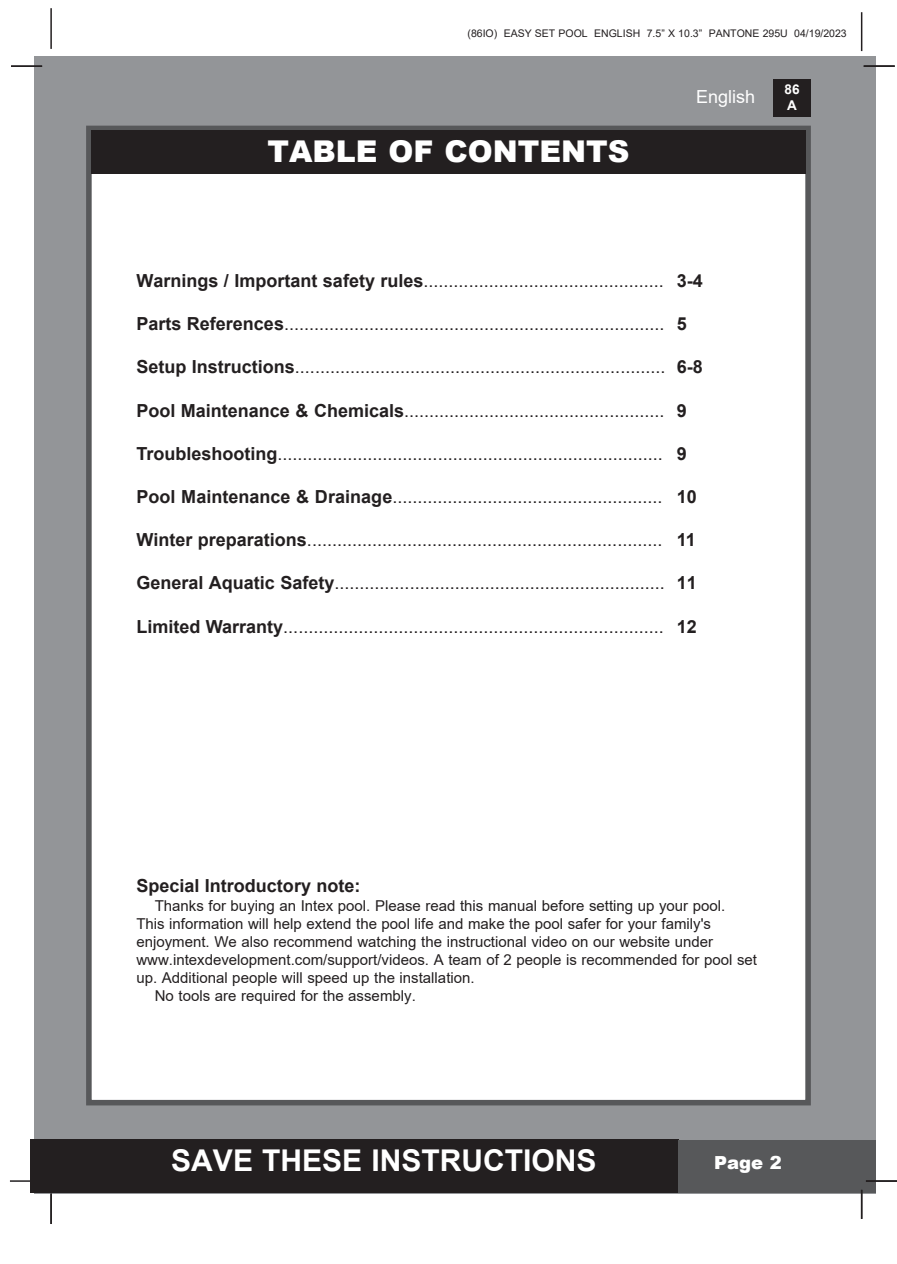
<style>
.page{position:relative;width:897px;height:1264px;background:#fff}
.page>*{position:absolute;margin:0;border:0;box-sizing:border-box;transform-origin:0 0}
.t1{font:700 30px "Arial";color:#fff}
.t2{font:900 30px "Arial";color:#fff}
.t3{font:18px "Arial";color:#231f20}
.t4{font:700 18px "Arial";color:#231f20}
.t5{font:18px "Arial";color:#fff}
.t6{font:900 18px "Arial";color:#fff}
.t7{font:15px/18px "Arial";color:#231f20}
.t8{font:700 13.5px/16.2px "Arial";color:#fff}
.t9{font:10.5px "Arial";color:#231f20}
.s1{font-weight:700}
</style>
<div class="page">
<div style="left:34px;top:56px;width:841px;height:1137px;background:#939598"></div>
<div style="left:773px;top:79px;width:37px;height:38px;background:#231f20"></div>
<hr style="left:50px;top:8px;width:2px;height:41px;background:#231f20">
<hr style="left:860px;top:12px;width:2px;height:39px;background:#231f20">
<div style="left:30px;top:1140px;width:648px;height:53px;background:#231f20"></div>
<div style="left:678px;top:1140px;width:197px;height:53px;background:#57585a"></div>
<hr style="left:10px;top:1180px;width:31px;height:1px;background:#231f20">
<div style="left:86px;top:126px;width:724px;height:979px;background:#fff;border:6px solid #57585a"></div>
<div style="left:91px;top:130px;width:715px;height:44px;background:#231f20"></div>
<hr style="left:863px;top:65px;width:31px;height:2px;background:#231f20">
<hr style="left:865px;top:1180px;width:31px;height:1px;background:#231f20">
<hr style="left:860px;top:1189px;width:2px;height:30px;background:#231f20">
<hr style="left:50px;top:1193px;width:2px;height:31px;background:#231f20">
<hr style="left:11px;top:65px;width:31px;height:2px;background:#231f20">
<p class="t9" style="left:467px;top:26px;width:381px">(86IO) EASY SET POOL ENGLISH 7.5” X 10.3” PANTONE 295U 04/19/2023</p>
<p class="t2" style="left:267px;top:129px;width:363px">TABLE OF CONTENTS</p>
<p class="t5" style="left:696px;top:84px;width:61px">English</p>
<p class="t8" style="left:784px;top:81px;width:17px">86<br>A</p>
<p class="t3" style="left:136px;top:268px;width:568px"><span class="s1">Warnings / Important safety rules</span>................................................ <span class="s1">3-4</span></p>
<p class="t3" style="left:136px;top:311px;width:552px"><span class="s1">Parts References</span>............................................................................ <span class="s1">5</span></p>
<p class="t3" style="left:136px;top:354px;width:568px"><span class="s1">Setup Instructions</span>.......................................................................... <span class="s1">6-8</span></p>
<p class="t3" style="left:136px;top:398px;width:552px"><span class="s1">Pool Maintenance &amp; Chemicals</span>.................................................... <span class="s1">9</span></p>
<p class="t3" style="left:136px;top:441px;width:552px"><span class="s1">Troubleshooting</span>............................................................................. <span class="s1">9</span></p>
<p class="t3" style="left:136px;top:484px;width:562px"><span class="s1">Pool Maintenance &amp; Drainage</span>...................................................... <span class="s1">10</span></p>
<p class="t3" style="left:136px;top:527px;width:561px"><span class="s1">Winter preparations</span>....................................................................... <span class="s1">11</span></p>
<p class="t3" style="left:136px;top:570px;width:562px"><span class="s1">General Aquatic Safety</span>.................................................................. <span class="s1">11</span></p>
<p class="t3" style="left:136px;top:614px;width:562px"><span class="s1">Limited Warranty</span>............................................................................ <span class="s1">12</span></p>
<p class="t4" style="left:136px;top:873px;width:226px">Special Introductory note:</p>
<p class="t7" style="left:155px;top:896px;width:572px">Thanks for buying an Intex pool. Please read this manual before setting up your pool.</p>
<p class="t7" style="left:136px;top:914px;width:576px">This information will help extend the pool life and make the pool safer for your family's</p>
<p class="t7" style="left:136px;top:932px;width:578px">enjoyment. We also recommend watching the instructional video on our website under</p>
<p class="t7" style="left:136px;top:950px;width:622px">www.intexdevelopment.com/support/videos. A team of 2 people is recommended for pool set up. Additional people will speed up the installation.</p>
<p class="t7" style="left:155px;top:986px;width:262px">No tools are required for the assembly.</p>
<h1 class="t1" style="left:171px;top:1139px;width:427px">SAVE THESE INSTRUCTIONS</h1>
<p class="t6" style="left:714px;top:1149px;width:69px">Page 2</p>
</div>
